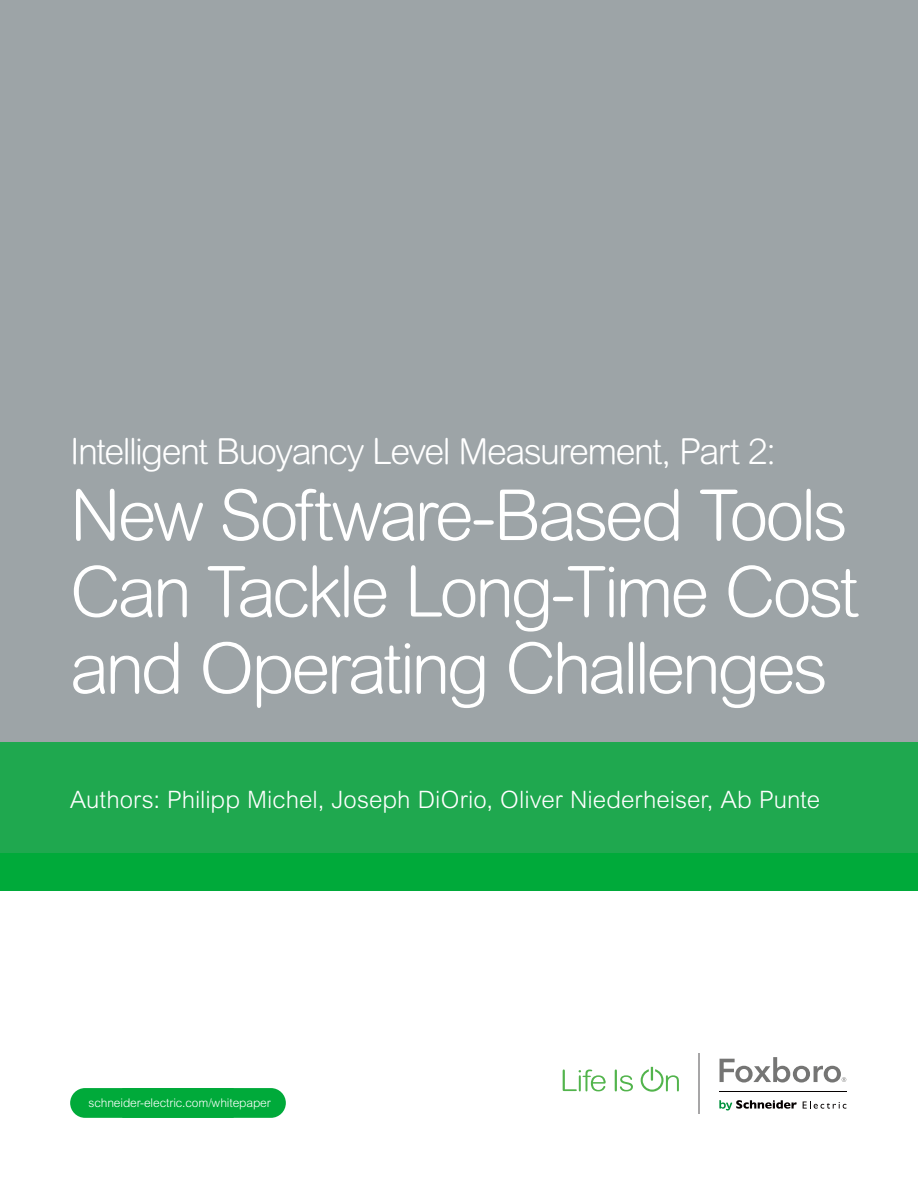
<style>
.page{position:relative;width:918px;height:1188px;background:#fff}
.page>*{position:absolute;margin:0;border:0;box-sizing:border-box;transform-origin:0 0}
.Cover_headline{font:300 70.5px/76.5px "Arial Rounded MT Std";letter-spacing:-.05em;color:#fff}
.Cover_headline-2{font:300 36px "Arial Rounded MT Std";letter-spacing:-.045em;color:#fff}
.Cover_intro_text{font:300 24px "Arial MT Std";color:#fff}
.t1{font:300 12px "Arial MT Std";letter-spacing:-.01em;color:#fff}
</style>
<div class="page">
<div style="left:0;top:0;width:918px;height:853px;background:#9da4a7"></div>
<div style="left:0;top:853px;width:918px;height:37px;background:#00aa3a"></div>
<div style="left:0;top:742px;width:918px;height:111px;background:#1fa84f"></div>
<div style="left:70px;top:1088px;width:216px;height:30px;background:#00aa3a"></div>
<svg style="left:563px;top:1070px;width:43px;height:21px"></svg>
<svg style="left:615px;top:1070px;width:18px;height:21px"></svg>
<svg style="left:641px;top:1067px;width:38px;height:25px"></svg>
<hr style="left:699px;top:1054px;width:1px;height:60px;background:#a7a6a7">
<svg style="left:719px;top:1100px;width:78px;height:11px"></svg>
<svg style="left:803px;top:1102px;width:43px;height:7px"></svg>
<hr style="left:719px;top:1091px;width:127px;height:1px;background:#060101">
<svg style="left:720px;top:1057px;width:126px;height:26px"></svg>
<p class="Cover_headline-2" style="left:70px;top:430px;width:708px">Intelligent Buoyancy Level Measurement, Part 2:</p>
<p class="Cover_headline" style="left:70px;top:477px;width:790px">New Software-Based Tools<br>Can Tackle Long-Time Cost and Operating Challenges</p>
<p class="Cover_intro_text" style="left:70px;top:786px;width:751px">Authors: Philipp Michel, Joseph DiOrio, Oliver Niederheiser, Ab Punte</p>
<p class="t1" style="left:89px;top:1096px;width:184px">schneider-electric.com/whitepaper</p>
</div>
